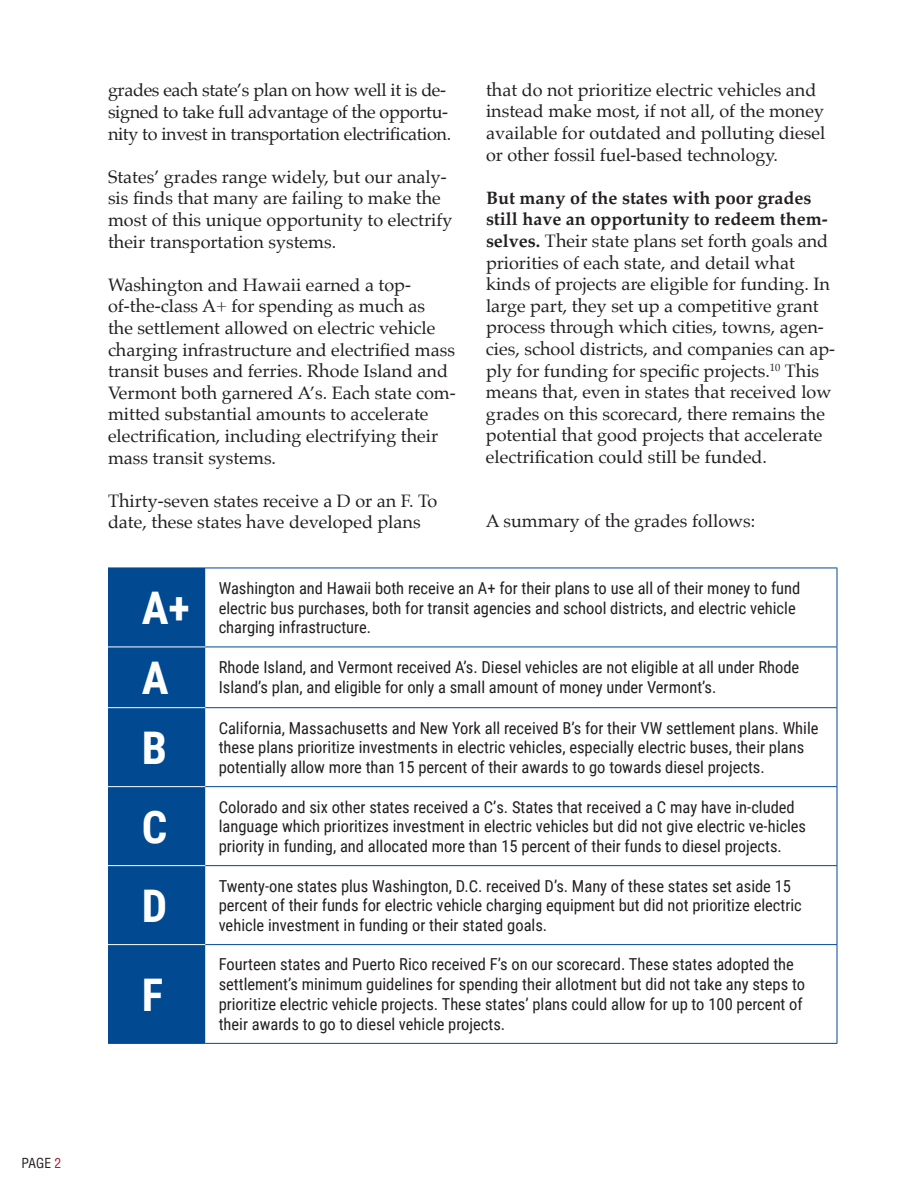
<style>
.page{position:relative;width:918px;height:1188px;background:#fff}
.page>*{position:absolute;margin:0;border:0;box-sizing:border-box;transform-origin:0 0}
.Body{font:700 45px "Roboto Condensed";color:#fff}
.Body-2{font:18px/21.6px "Palatino";color:#231f20}
.Body-3{font:18px/21.6px "Palatino";letter-spacing:-.02em;color:#231f20}
.Body-4{font:16.5px/19.8px "Roboto Condensed";color:#231f20}
.t1{font:condensed 13.5px "Helvetica";color:#231f20}
.s1{font-weight:700}
.s2{color:#a62035}
</style>
<div class="page">
<div style="left:108px;top:569px;width:97px;height:474px;background:#014990"></div>
<hr style="left:108px;top:568px;width:97px;height:1px;background:#014990">
<hr style="left:108px;top:1043px;width:97px;height:1px;background:#014990">
<hr style="left:205px;top:568px;width:632px;height:1px;background:#014990">
<hr style="left:837px;top:568px;width:1px;height:79px;background:#014990">
<hr style="left:205px;top:647px;width:632px;height:1px;background:#014990">
<hr style="left:837px;top:647px;width:1px;height:60px;background:#014990">
<hr style="left:205px;top:707px;width:632px;height:1px;background:#014990">
<hr style="left:837px;top:708px;width:1px;height:78px;background:#014990">
<hr style="left:205px;top:786px;width:632px;height:1px;background:#014990">
<hr style="left:837px;top:787px;width:1px;height:78px;background:#014990">
<hr style="left:205px;top:865px;width:632px;height:1px;background:#014990">
<hr style="left:837px;top:866px;width:1px;height:78px;background:#014990">
<hr style="left:205px;top:944px;width:632px;height:1px;background:#014990">
<hr style="left:837px;top:945px;width:1px;height:98px;background:#014990">
<hr style="left:205px;top:1043px;width:632px;height:1px;background:#014990">
<hr style="left:108px;top:647px;width:97px;height:1px;background:#fff">
<hr style="left:108px;top:707px;width:97px;height:1px;background:#fff">
<hr style="left:108px;top:786px;width:97px;height:1px;background:#fff">
<hr style="left:108px;top:865px;width:97px;height:1px;background:#fff">
<hr style="left:108px;top:944px;width:97px;height:1px;background:#fff">
<p class="Body-3" style="left:108px;top:79px;width:345px">grades each state’s plan on how well it is de&shy;signed to take full advantage of the opportu&shy;nity to invest in transportation electrification.</p>
<p class="Body-2" style="left:108px;top:166px;width:346px">States’ grades range widely, but our analy&shy;sis finds that many are failing to make the most of this unique opportunity to electrify their transportation systems.</p>
<p class="Body-2" style="left:108px;top:274px;width:349px">Washington and Hawaii earned a top&shy;of-the-class A+ for spending as much as<br>the settlement allowed on electric vehicle charging infrastructure and electrified mass transit buses and ferries. Rhode Island and Vermont both garnered A’s. Each state com&shy;mitted substantial amounts to accelerate electrification, including electrifying their mass transit systems.</p>
<p class="Body-2" style="left:108px;top:490px;width:331px">Thirty-seven states receive a D or an F. To date, these states have developed plans</p>
<p class="Body-2" style="left:486px;top:79px;width:341px">that do not prioritize electric vehicles and instead make most, if not all, of the money available for outdated and polluting diesel or other fossil fuel-based technology.</p>
<p class="Body-2" style="left:486px;top:187px;width:351px"><span class="s1">But many of the states with poor grades still have an opportunity to redeem them&shy;selves.</span> Their state plans set forth goals and priorities of each state, and detail what kinds of projects are eligible for funding. In large part, they set up a competitive grant process through which cities, towns, agen&shy;cies, school districts, and companies can ap&shy;ply for funding for specific projects.<sup>10</sup> This means that, even in states that received low grades on this scorecard, there remains the potential that good projects that accelerate electrification could still be funded.</p>
<p class="Body-2" style="left:486px;top:510px;width:271px">A summary of the grades follows:</p>
<p class="Body" style="left:142px;top:577px;width:50px">A+</p>
<p class="Body-4" style="left:219px;top:577px;width:583px">Washington and Hawaii both receive an A+ for their plans to use all of their money to fund electric bus purchases, both for transit agencies and school districts, and electric vehicle charging infrastructure.</p>
<p class="Body" style="left:142px;top:647px;width:28px">A</p>
<p class="Body-4" style="left:219px;top:656px;width:582px">Rhode Island, and Vermont received A’s. Diesel vehicles are not eligible at all under Rhode<br>Island’s plan, and eligible for only a small amount of money under Vermont’s.</p>
<p class="Body" style="left:142px;top:717px;width:27px">B</p>
<p class="Body-4" style="left:219px;top:717px;width:601px">California, Massachusetts and New York all received B’s for their VW settlement plans. While these plans prioritize investments in electric vehicles, especially electric buses, their plans potentially allow more than 15 percent of their awards to go towards diesel projects.</p>
<p class="Body" style="left:142px;top:795px;width:27px">C</p>
<p class="Body-4" style="left:219px;top:796px;width:589px">Colorado and six other states received a C’s. States that received a C may have in-cluded language which prioritizes investment in electric vehicles but did not give electric ve-hicles priority in funding, and allocated more than 15 percent of their funds to diesel projects.</p>
<p class="Body" style="left:142px;top:874px;width:27px">D</p>
<p class="Body-4" style="left:219px;top:875px;width:585px">Twenty-one states plus Washington, D.C. received D’s. Many of these states set aside 15 percent of their funds for electric vehicle charging equipment but did not prioritize electric vehicle investment in funding or their stated goals.</p>
<p class="Body" style="left:142px;top:963px;width:23px">F</p>
<p class="Body-4" style="left:219px;top:954px;width:588px">Fourteen states and Puerto Rico received F’s on our scorecard. These states adopted the settlement’s minimum guidelines for spending their allotment but did not take any steps to prioritize electric vehicle projects. These states’ plans could allow for up to 100 percent of their awards to go to diesel vehicle projects.</p>
<p class="t1" style="left:22px;top:1155px;width:41px">PAGE <span class="s2">2</span></p>
</div>
